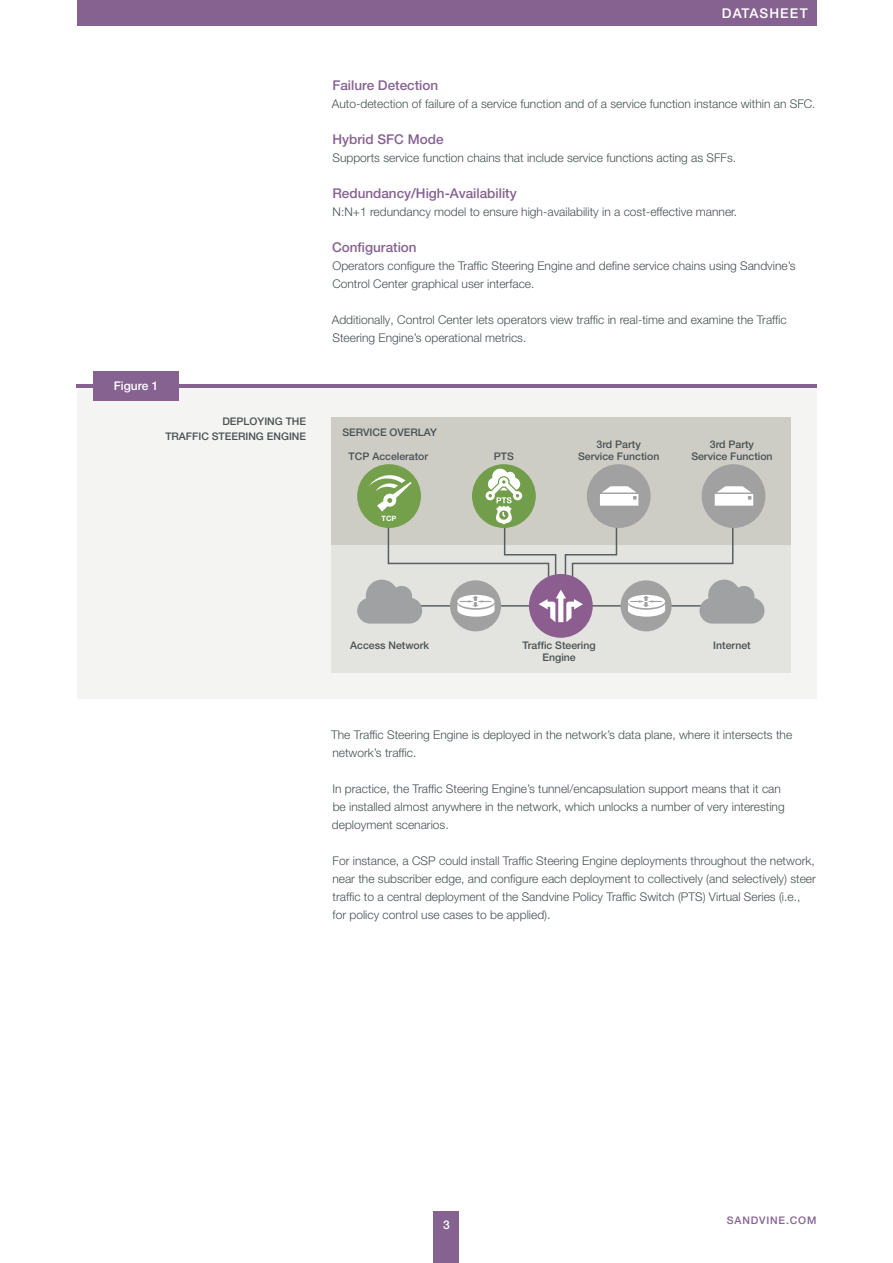
<style>
.page{position:relative;width:893px;height:1263px;background:#fff}
.page>*{position:absolute;margin:0;border:0;box-sizing:border-box;transform-origin:0 0}
.body___par_BULLETS{font:500 13.5px "Helvetica Neue LT Pro";color:#866291}
.t1{font:500 13.5px "Helvetica Neue LT Pro";letter-spacing:.08em;color:#fff}
.Image_label{font:300 12px/18px "Helvetica Neue LT Pro";color:#485153}
.Figure_numbering_Wht{font:500 12px "Helvetica Neue LT Pro";color:#fff}
.Image_label-2{font:500 10.5px/12px "Helvetica Neue LT Pro";color:#485153;text-align:center}
.t2{font:500 10.5px "Helvetica Neue LT Pro";letter-spacing:.08em;color:#866291}
.t3{font:700 7.35px "Helvetica Neue LT Pro";color:#fff}
</style>
<div class="page">
<div style="left:434px;top:1212px;width:25px;height:51px;background:#866291"></div>
<div style="left:77px;top:0;width:739px;height:26px;background:#866291"></div>
<div style="left:77px;top:387px;width:739px;height:311px;background:#f3f3f1"></div>
<div style="left:332px;top:418px;width:459px;height:127px;background:#cac9c0"></div>
<div style="left:332px;top:545px;width:459px;height:128px;background:#e2e2dd"></div>
<hr style="left:77px;top:384px;width:740px;height:3px;background:#866291">
<div style="left:94px;top:371px;width:85px;height:30px;background:#866291"></div>
<div style="left:357px;top:464px;width:64px;height:64px;background:#74a04c;border-radius:50%"></div>
<svg style="left:472px;top:464px;width:64px;height:64px"></svg>
<div style="left:529px;top:574px;width:64px;height:64px;background:#8b5e8f;border-radius:50%"></div>
<div style="left:587px;top:464px;width:64px;height:64px;background:#a1a1a2;border-radius:50%"></div>
<div style="left:702px;top:464px;width:63px;height:64px;background:#a1a1a2;border-radius:50%"></div>
<div style="left:450px;top:580px;width:51px;height:51px;background:#a1a1a2;border-radius:50%"></div>
<div style="left:621px;top:580px;width:51px;height:51px;background:#a1a1a2;border-radius:50%"></div>
<svg style="left:357px;top:469px;width:407px;height:155px"></svg>
<p class="t1" style="left:722px;top:5px;width:87px">DATASHEET</p>
<p class="body___par_BULLETS" style="left:332px;top:78px;width:107px">Failure Detection</p>
<p class="Image_label" style="left:332px;top:95px;width:485px">Auto-detection of failure of a service function and of a service function instance within an SFC.</p>
<p class="body___par_BULLETS" style="left:332px;top:132px;width:113px">Hybrid SFC Mode</p>
<p class="Image_label" style="left:333px;top:149px;width:405px">Supports service function chains that include service functions acting as SFFs.</p>
<p class="body___par_BULLETS" style="left:332px;top:186px;width:186px">Redundancy/High-Availability</p>
<p class="Image_label" style="left:333px;top:203px;width:406px">N:N+1 redundancy model to ensure high-availability in a cost-effective manner.</p>
<p class="body___par_BULLETS" style="left:332px;top:240px;width:86px">Configuration</p>
<p class="Image_label" style="left:332px;top:257px;width:465px">Operators configure the Traffic Steering Engine and define service chains using Sandvine’s<br>Control Center graphical user interface.</p>
<p class="Image_label" style="left:332px;top:311px;width:456px">Additionally, Control Center lets operators view traffic in real-time and examine the Traffic<br>Steering Engine’s operational metrics.</p>
<p class="Figure_numbering_Wht" style="left:114px;top:379px;width:46px">Figure 1</p>
<p class="Image_label-2" style="left:165px;top:414px;width:142px;line-height:15px;text-align:right">DEPLOYING THE<br>TRAFFIC STEERING ENGINE</p>
<p class="Image_label-2" style="left:342px;top:426px;width:96px">SERVICE OVERLAY</p>
<p class="Image_label-2" style="left:349px;top:450px;width:81px">TCP Accelerator</p>
<p class="Image_label-2" style="left:494px;top:450px;width:22px">PTS</p>
<p class="Image_label-2" style="left:578px;top:438px;width:83px">3rd Party<br>Service Function</p>
<p class="Image_label-2" style="left:691px;top:438px;width:83px">3rd Party<br>Service Function</p>
<p class="t3" style="left:382px;top:514px;width:16px">TCP</p>
<p class="Image_label-2" style="left:350px;top:639px;width:80px">Access Network</p>
<p class="Image_label-2" style="left:523px;top:639px;width:75px">Traffic Steering</p>
<p class="Image_label-2" style="left:713px;top:639px;width:39px">Internet</p>
<p class="Image_label-2" style="left:543px;top:651px;width:35px">Engine</p>
<p class="Image_label" style="left:331px;top:725px;width:463px">The Traffic Steering Engine is deployed in the network’s data plane, where it intersects the network’s traffic.</p>
<p class="Image_label" style="left:332px;top:779px;width:454px">In practice, the Traffic Steering Engine’s tunnel/encapsulation support means that it can be installed almost anywhere in the network, which unlocks a number of very interesting deployment scenarios.</p>
<p class="Image_label" style="left:332px;top:851px;width:485px">For instance, a CSP could install Traffic Steering Engine deployments throughout the network, near the subscriber edge, and configure each deployment to collectively (and selectively) steer traffic to a central deployment of the Sandvine Policy Traffic Switch (PTS) Virtual Series (i.e., for policy control use cases to be applied).</p>
<p class="Figure_numbering_Wht" style="left:443px;top:1217px;width:8px">3</p>
<p class="t2" style="left:727px;top:1214px;width:91px">SANDVINE.COM</p>
</div>
